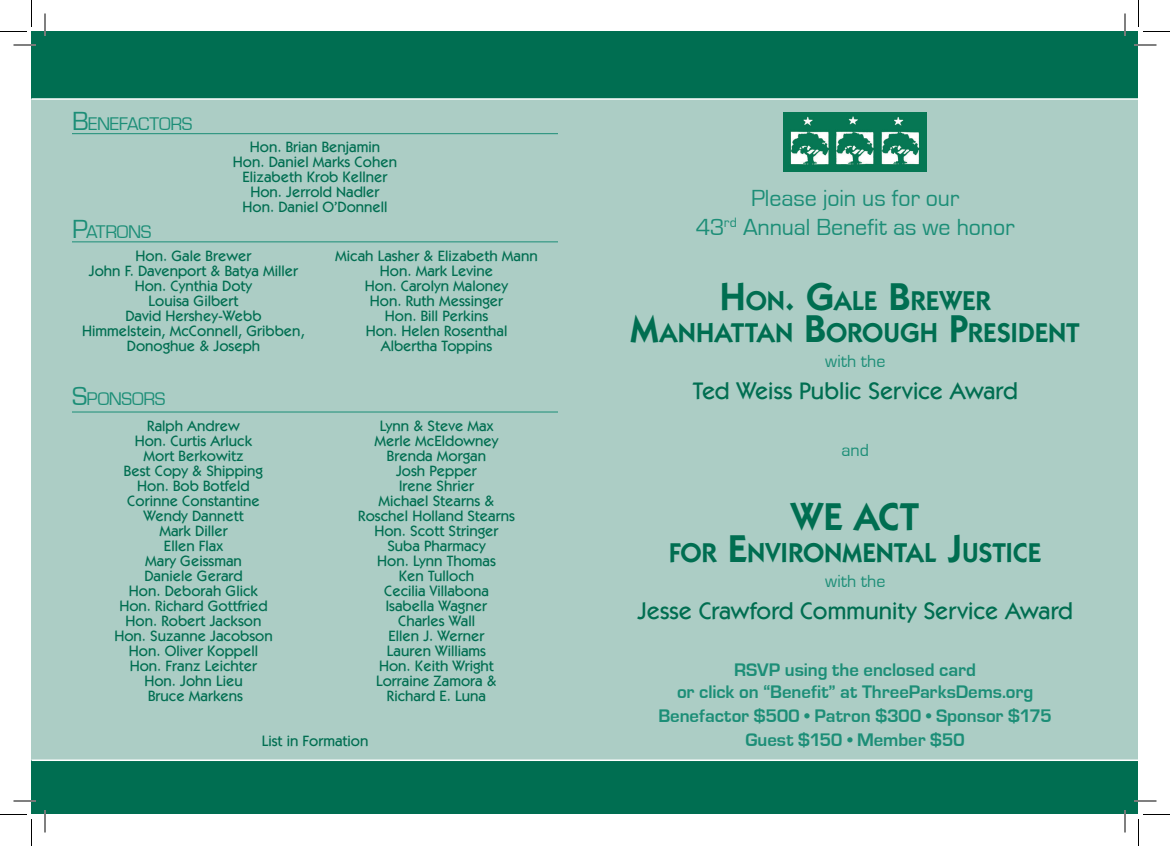
<style>
.page{position:relative;width:1170px;height:846px;background:#fff}
.page>*{position:absolute;margin:0;border:0;box-sizing:border-box;transform-origin:0 0}
.t1{font:600 39px "Itc Kabel";color:#006e51}
.t2{font:600 27.3px/31.5px "Itc Kabel";letter-spacing:-.005em;color:#006e51;text-align:center}
.t3{font:500 24px "Itc Kabel";letter-spacing:-.005em;color:#006e51}
.t4{font:24px/28.8px "Eurostile";letter-spacing:-.005em;color:#1c8e77;text-align:center}
.t5{font:18.9px "Eurostile";letter-spacing:-.02em;color:#1c8e77}
.t6{font:700 18.75px/24.5px "Eurostile";letter-spacing:-.005em;color:#1c8e77;text-align:center}
.t7{font:18px "Eurostile";letter-spacing:.015em;color:#1c8e77}
.t8{font:500 15px/15px "Itc Kabel";color:#006e51;text-align:center}
.s1{font-size:27px}
.s2{font-size:39px}
</style>
<div class="page">
<div style="left:32px;top:99px;width:1106px;height:661px;background:#accdc5"></div>
<div style="left:32px;top:32px;width:1106px;height:67px;background:#006e51"></div>
<hr style="left:32px;top:98px;width:1106px;height:2px;background:#fff">
<div style="left:32px;top:760px;width:1106px;height:54px;background:#006e51"></div>
<img style="left:784px;top:113px;width:143px;height:59px">
<hr style="left:32px;top:760px;width:1106px;height:1px;background:#fff">
<hr style="left:72px;top:241px;width:486px;height:1px;background:#1c8e77">
<hr style="left:72px;top:412px;width:486px;height:1px;background:#1c8e77">
<hr style="left:72px;top:133px;width:486px;height:1px;background:#1c8e77">
<hr style="left:14px;top:44px;width:22px;height:2px;background:#fff">
<hr style="left:1134px;top:44px;width:22px;height:2px;background:#fff">
<hr style="left:14px;top:800px;width:22px;height:2px;background:#fff">
<hr style="left:1134px;top:800px;width:22px;height:2px;background:#fff">
<hr style="left:44px;top:14px;width:2px;height:22px;background:#fff">
<hr style="left:44px;top:810px;width:2px;height:22px;background:#fff">
<hr style="left:1124px;top:14px;width:2px;height:22px;background:#fff">
<hr style="left:1124px;top:810px;width:2px;height:22px;background:#fff">
<svg style="left:14px;top:45px;width:22px;height:1px"></svg>
<svg style="left:1134px;top:45px;width:22px;height:1px"></svg>
<svg style="left:14px;top:801px;width:22px;height:1px"></svg>
<svg style="left:1134px;top:801px;width:22px;height:1px"></svg>
<svg style="left:45px;top:14px;width:1px;height:22px"></svg>
<svg style="left:45px;top:810px;width:1px;height:22px"></svg>
<svg style="left:1125px;top:14px;width:1px;height:22px"></svg>
<svg style="left:1125px;top:810px;width:1px;height:22px"></svg>
<svg style="left:0;top:0;width:32px;height:32px"></svg>
<svg style="left:0;top:814px;width:32px;height:32px"></svg>
<svg style="left:1138px;top:0;width:32px;height:32px"></svg>
<svg style="left:1138px;top:814px;width:32px;height:32px"></svg>
<p class="t5" style="left:72px;top:114px;width:122px"><span class="s1">B</span>ENEFACTORS</p>
<p class="t5" style="left:72px;top:222px;width:81px"><span class="s1">P</span>ATRONS</p>
<p class="t8" style="left:233px;top:140px;width:166px">Hon. Brian Benjamin<br>Hon. Daniel Marks Cohen<br>Elizabeth Krob Kellner<br>Hon. Jerrold Nadler<br>Hon. Daniel O’Donnell</p>
<p class="t8" style="left:82px;top:248px;width:224px">Hon. Gale Brewer<br>John F. Davenport &amp; Batya Miller<br>Hon. Cynthia Doty<br>Louisa Gilbert<br>David Hershey-Webb<br>Himmelstein, McConnell, Gribben,<br>Donoghue &amp; Joseph</p>
<p class="t5" style="left:72px;top:388px;width:95px"><span class="s1">S</span>PONSORS</p>
<p class="t8" style="left:114px;top:418px;width:160px">Ralph Andrew<br>Hon. Curtis Arluck<br>Mort Berkowitz<br>Best Copy &amp; Shipping<br>Hon. Bob Botfeld<br>Corinne Constantine<br>Wendy Dannett<br>Mark Diller<br>Ellen Flax<br>Mary Geissman<br>Daniele Gerard<br>Hon. Deborah Glick<br>Hon. Richard Gottfried<br>Hon. Robert Jackson<br>Hon. Suzanne Jacobson<br>Hon. Oliver Koppell<br>Hon. Franz Leichter<br>Hon. John Lieu<br>Bruce Markens</p>
<p class="t8" style="left:335px;top:248px;width:204px">Micah Lasher &amp; Elizabeth Mann<br>Hon. Mark Levine<br>Hon. Carolyn Maloney<br>Hon. Ruth Messinger<br>Hon. Bill Perkins<br>Hon. Helen Rosenthal<br>Albertha Toppins</p>
<p class="t8" style="left:358px;top:418px;width:158px">Lynn &amp; Steve Max<br>Merle McEldowney<br>Brenda Morgan<br>Josh Pepper<br>Irene Shrier<br>Michael Stearns &amp;<br>Roschel Holland Stearns<br>Hon. Scott Stringer<br>Suba Pharmacy<br>Hon. Lynn Thomas<br>Ken Tulloch<br>Cecilia Villabona<br>Isabella Wagner<br>Charles Wall<br>Ellen J. Werner<br>Lauren Williams<br>Hon. Keith Wright<br>Lorraine Zamora &amp;<br>Richard E. Luna</p>
<p class="t8" style="left:262px;top:733px;width:108px">List in Formation</p>
<h3 class="t4" style="left:696px;top:184px;width:320px">Please join us for our<br>43<sup>rd</sup> Annual Benefit as we honor</h3>
<h2 class="t2" style="left:631px;top:285px;width:451px"><span class="s2">H</span>ON<span class="s2">. G</span>ALE <span class="s2">B</span>REWER<br><span class="s2">M</span>ANHATTAN <span class="s2">B</span>OROUGH <span class="s2">P</span>RESIDENT</h2>
<h3 class="t3" style="left:693px;top:377px;width:326px">Ted Weiss Public Service Award</h3>
<p class="t7" style="left:825px;top:352px;width:62px">with the</p>
<p class="t7" style="left:842px;top:440px;width:29px">and</p>
<h1 class="t1" style="left:791px;top:494px;width:130px">WE ACT</h1>
<h2 class="t2" style="left:669px;top:536px;width:374px">FOR <span class="s2">E</span>NVIRONMENTAL <span class="s2">J</span>USTICE</h2>
<p class="t7" style="left:825px;top:572px;width:62px">with the</p>
<h3 class="t3" style="left:638px;top:597px;width:437px">Jesse Crawford Community Service Award</h3>
<p class="t6" style="left:677px;top:660px;width:358px;line-height:21.8px">RSVP using the enclosed card<br>or click on “Benefit” at ThreeParksDems.org</p>
<p class="t6" style="left:658px;top:704px;width:395px">Benefactor $500 • Patron $300 • Sponsor $175<br>Guest $150 • Member $50</p>
</div>
